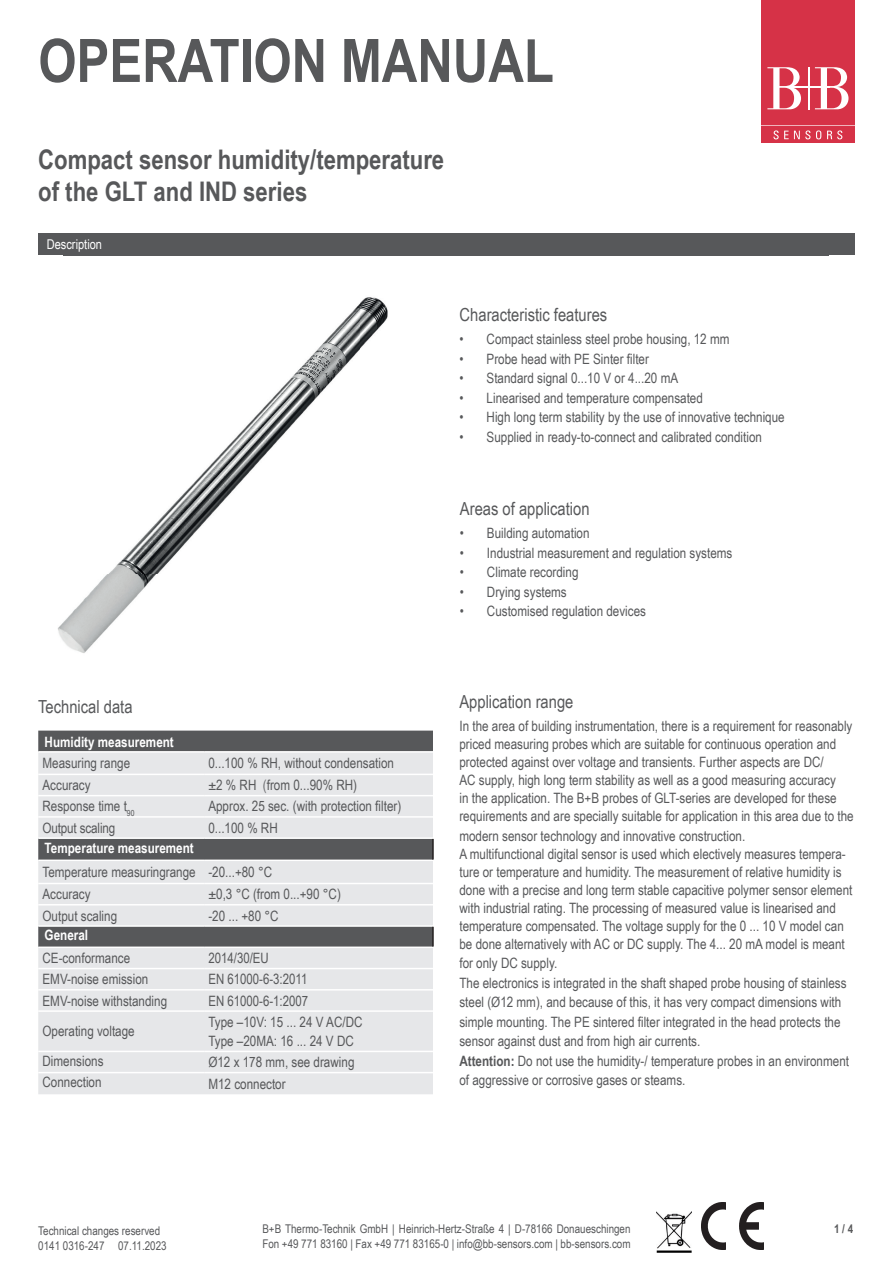
<style>
.page{position:relative;width:893px;height:1263px;background:#fff}
.page>*{position:absolute;margin:0;border:0;box-sizing:border-box;transform-origin:0 0}
.t1{font:700 60px "Arial Narrow";color:#57585a}
.t2{font:700 27px/32.4px "Arial Narrow";color:#57585a}
.t3{font:18px "Arial Narrow";color:#57585a}
.t4{font:14.25px/18px "Arial Narrow";color:#57585a}
.t5{font:700 14.25px "Arial Narrow";color:#fff}
.t6{font:13.5px "Arial Narrow";color:#fff}
.t7{font:12px/15px "Arial Narrow";color:#57585a}
.t8{font:700 12px "Arial Narrow";color:#57585a}
.s1{color:#6c6d70}
.s2{font-weight:700}
</style>
<div class="page">
<div style="left:38px;top:233px;width:817px;height:22px;background:#57585a"></div>
<img style="left:58px;top:297px;width:330px;height:356px">
<div style="left:38px;top:731px;width:395px;height:20px;background:#57585a"></div>
<svg style="left:38px;top:753px;width:395px;height:341px;background:#d4d5d7"></svg>
<div style="left:204px;top:860px;width:229px;height:23px;background:#e6e7e9"></div>
<hr style="left:38px;top:774px;width:166px;height:1px;background:#fff">
<hr style="left:204px;top:774px;width:229px;height:1px;background:#fff">
<hr style="left:38px;top:795px;width:166px;height:1px;background:#fff">
<hr style="left:204px;top:795px;width:229px;height:1px;background:#fff">
<hr style="left:38px;top:816px;width:166px;height:2px;background:#fff">
<hr style="left:204px;top:816px;width:229px;height:2px;background:#fff">
<hr style="left:38px;top:859px;width:166px;height:2px;background:#fff">
<hr style="left:204px;top:859px;width:230px;height:2px;background:#fff">
<hr style="left:38px;top:883px;width:166px;height:1px;background:#fff">
<hr style="left:204px;top:883px;width:229px;height:1px;background:#fff">
<hr style="left:38px;top:904px;width:166px;height:1px;background:#fff">
<hr style="left:204px;top:904px;width:229px;height:1px;background:#fff">
<hr style="left:38px;top:946px;width:166px;height:2px;background:#fff">
<hr style="left:204px;top:946px;width:230px;height:2px;background:#fff">
<hr style="left:38px;top:968px;width:166px;height:1px;background:#fff">
<hr style="left:204px;top:968px;width:229px;height:1px;background:#fff">
<hr style="left:38px;top:989px;width:166px;height:1px;background:#fff">
<hr style="left:204px;top:989px;width:229px;height:1px;background:#fff">
<hr style="left:38px;top:1010px;width:166px;height:2px;background:#fff">
<hr style="left:204px;top:1010px;width:229px;height:2px;background:#fff">
<hr style="left:38px;top:1051px;width:166px;height:1px;background:#fff">
<hr style="left:204px;top:1051px;width:229px;height:1px;background:#fff">
<hr style="left:38px;top:1072px;width:166px;height:1px;background:#fff">
<hr style="left:204px;top:1072px;width:229px;height:1px;background:#fff">
<hr style="left:38px;top:837px;width:166px;height:2px;background:#fff">
<hr style="left:204px;top:837px;width:230px;height:2px;background:#fff">
<hr style="left:38px;top:925px;width:166px;height:2px;background:#fff">
<hr style="left:204px;top:925px;width:230px;height:2px;background:#fff">
<hr style="left:432px;top:839px;width:2px;height:20px;background:#231f20">
<svg style="left:432px;top:927px;width:2px;height:19px"></svg>
<div style="left:761px;top:126px;width:94px;height:17px;background:#d63247"></div>
<svg style="left:761px;top:0;width:94px;height:139px"></svg>
<img style="left:701px;top:1202px;width:62px;height:47px">
<img style="left:656px;top:1212px;width:35px;height:41px">
<h1 class="t1" style="left:38px;top:15px;width:517px">OPERATION MANUAL</h1>
<h2 class="t2" style="left:38px;top:142px;width:407px">Compact sensor humidity/temperature of the GLT and IND series</h2>
<p class="t6" style="left:47px;top:235px;width:57px">Description</p>
<p class="t6" style="left:72px;top:235px;width:57px">Description</p>
<p class="t3" style="left:460px;top:301px;width:149px">Characteristic features</p>
<p class="t4" style="left:460px;top:330px;width:271px">• Compact stainless steel probe housing, 12 mm</p>
<p class="t4" style="left:460px;top:349px;width:191px">• Probe head with PE Sinter filter</p>
<p class="t4" style="left:460px;top:369px;width:220px">• Standard signal 0...10 V or 4...20 mA</p>
<p class="t4" style="left:460px;top:388px;width:245px">• Linearised and temperature compensated</p>
<p class="t4" style="left:460px;top:408px;width:327px">• High long term stability by the use of innovative technique</p>
<p class="t4" style="left:460px;top:427px;width:304px">• Supplied in ready-to-connect and calibrated condition</p>
<p class="t3" style="left:460px;top:495px;width:131px">Areas of application</p>
<p class="t4" style="left:460px;top:524px;width:131px">• Building automation</p>
<p class="t4" style="left:460px;top:543px;width:274px">• Industrial measurement and regulation systems</p>
<p class="t4" style="left:460px;top:563px;width:120px">• Climate recording</p>
<p class="t4" style="left:460px;top:582px;width:108px">• Drying systems</p>
<p class="t4" style="left:460px;top:602px;width:188px">• Customised regulation devices</p>
<p class="t3" style="left:38px;top:694px;width:96px">Technical data</p>
<p class="t5" style="left:45px;top:731px;width:131px">Humidity measurement</p>
<p class="t4" style="left:43px;top:754px;width:89px">Measuring range</p>
<p class="t4" style="left:208px;top:754px;width:187px">0...100 % RH, without condensation</p>
<p class="t4" style="left:43px;top:776px;width:50px">Accuracy</p>
<p class="t4" style="left:208px;top:776px;width:150px">±2 % RH <span class="s1">(</span>from 0...90% RH)</p>
<p class="t4" style="left:43px;top:797px;width:94px">Response time t<sub>90</sub></p>
<p class="t4" style="left:208px;top:797px;width:194px">Approx. 25 sec. (with protection filter)</p>
<p class="t4" style="left:43px;top:818px;width:74px">Output scaling</p>
<p class="t4" style="left:208px;top:818px;width:71px">0...100 % RH</p>
<p class="t5" style="left:45px;top:837px;width:151px">Temperature measurement</p>
<p class="t4" style="left:43px;top:860px;width:231px;line-height:22.2px">Temperature measuringrange -20...+80 °C<br>Accuracy</p>
<p class="t4" style="left:208px;top:885px;width:134px">±0,3 °C (from 0...+90 °C)</p>
<p class="t4" style="left:43px;top:906px;width:76px">Output scaling</p>
<p class="t4" style="left:208px;top:906px;width:72px">-20 ... +80 °C</p>
<p class="t5" style="left:45px;top:924px;width:45px">General</p>
<p class="t4" style="left:43px;top:948px;width:89px">CE-conformance</p>
<p class="t4" style="left:208px;top:948px;width:62px">2014/30/EU</p>
<p class="t4" style="left:43px;top:970px;width:107px">EMV-noise emission</p>
<p class="t4" style="left:208px;top:970px;width:101px">EN 61000-6-3:2011</p>
<p class="t4" style="left:43px;top:991px;width:126px">EMV-noise withstanding</p>
<p class="t4" style="left:208px;top:991px;width:101px">EN 61000-6-1:2007</p>
<p class="t4" style="left:43px;top:1022px;width:94px">Operating voltage</p>
<p class="t4" style="left:208px;top:1011px;width:156px;line-height:19.5px">Type –10V: 15 ... 24 V AC/DC<br>Type –20MA: 16 ... 24 V DC</p>
<p class="t4" style="left:43px;top:1051px;width:63px">Dimensions</p>
<p class="t4" style="left:208px;top:1053px;width:148px">Ø12 x 178 mm, see drawing</p>
<p class="t4" style="left:43px;top:1073px;width:61px">Connection</p>
<p class="t4" style="left:208px;top:1074px;width:79px">M12 connector</p>
<p class="t3" style="left:459px;top:688px;width:116px">Application range</p>
<p class="t4" style="left:459px;top:717px;width:396px">In the area of building instrumentation, there is a requirement for reasonably priced measuring probes which are suitable for continuous operation and protected against over voltage and transients. Further aspects are DC/<br>AC supply, high long term stability as well as a good measuring accuracy<br>in the application. The B+B probes of GLT-series are developed for these requirements and are specially suitable for application in this area due to the</p>
<p class="t4" style="left:459px;top:826px;width:394px">modern sensor technology and innovative construction.<br>A multifunctional digital sensor is used which electively measures tempera&shy;ture or temperature and humidity. The measurement of relative humidity is done with a precise and long term stable capacitive polymer sensor element with industrial rating. The processing of measured value is linearised and temperature compensated. The voltage supply for the 0 ... 10 V model can be done alternatively with AC or DC supply. The 4... 20 mA model is meant</p>
<p class="t4" style="left:459px;top:953px;width:391px;line-height:19.5px">for only DC supply.<br>The electronics is integrated in the shaft shaped probe housing of stainless steel (Ø12 mm), and because of this, it has very compact dimensions with simple mounting. The PE sintered filter integrated in the head protects the sensor against dust and from high air currents.<br><span class="s2">Attention:</span> Do not use the humidity-/ temperature probes in an environment of aggressive or corrosive gases or steams.</p>
<p class="t7" style="left:38px;top:1222px;width:130px">Technical changes reserved<br>0141 0316-247 07.11.2023</p>
<p class="t7" style="left:262px;top:1221px;width:370px">B+B Thermo-Technik GmbH | Heinrich-Hertz-Straße 4 | D-78166 Donaueschingen<br>Fon +49 771 83160 | Fax +49 771 83165-0 | info@bb-sensors.com | bb-sensors.com</p>
<p class="t8" style="left:834px;top:1220px;width:21px">1 / 4</p>
</div>
